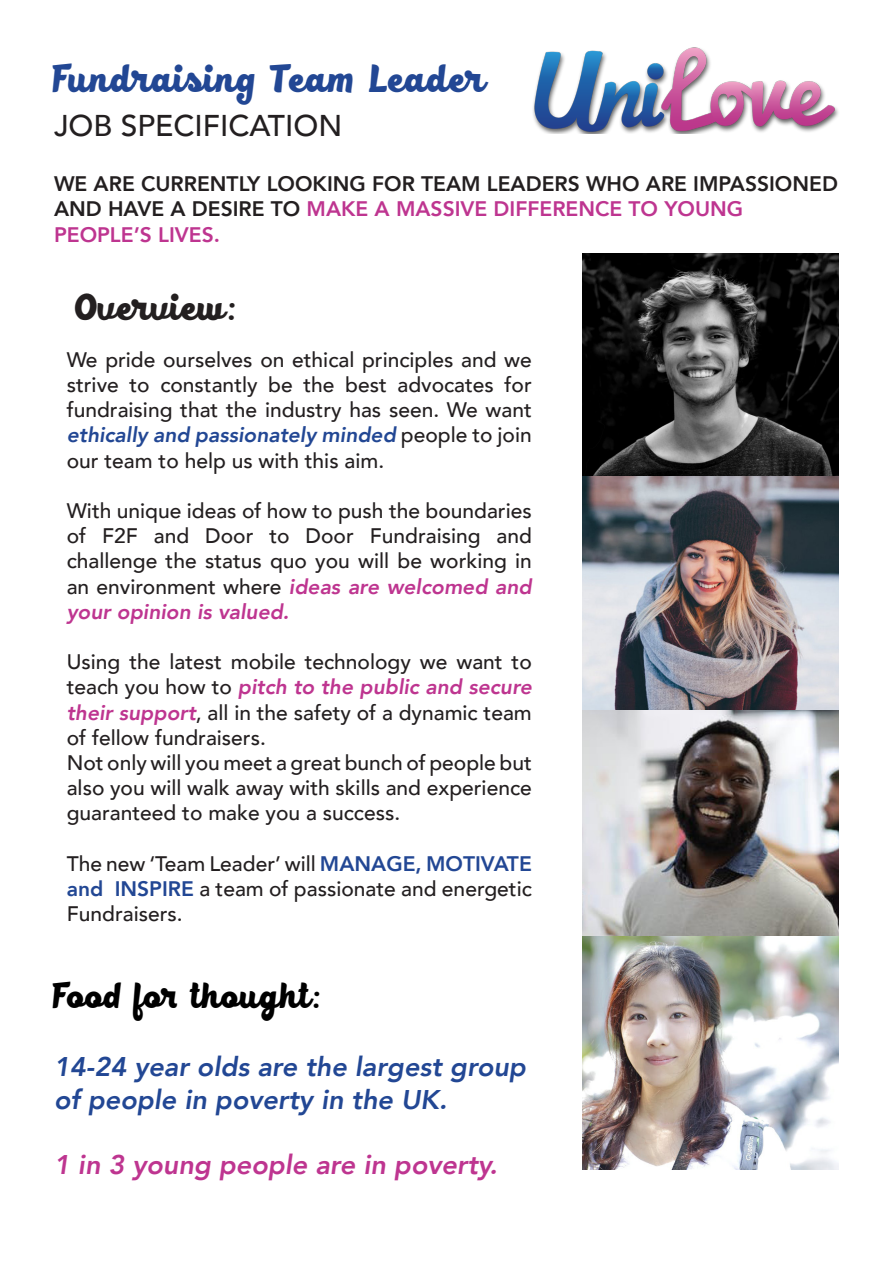
<style>
.page{position:relative;width:893px;height:1263px;background:#fff}
.page>*{position:absolute;margin:0;border:0;box-sizing:border-box;transform-origin:0 0}
.t1{font:39px "Black Fat";color:#224794}
.heading_job_spec{font:37.5px "Black Fat";color:#231f20}
.t2{font:36px "Black Fat";color:#000}
.t3{font:500 30px "Avenir";color:#231f20}
.t4{font:italic 800 27px/32.4px "Avenir";color:#224794}
.t5{font:italic 800 27px "Avenir";color:#be3590}
.Paragraph_Style_1{font:500 21px/25.2px "Avenir";color:#231f20;text-align:justify}
.t6{font:800 21px/25.2px "Avenir";color:#231f20}
.s1{color:#be3590}
.s2{font-weight:800;font-style:italic;color:#224794}
.s3{font-weight:800;font-style:italic;color:#be3590}
.s4{font-weight:800;color:#224794}
</style>
<div class="page">
<img style="left:533px;top:47px;width:306px;height:87px">
<img style="left:583px;top:253px;width:256px;height:457px">
<img style="left:583px;top:710px;width:256px;height:459px">
<p class="t1" style="left:54px;top:54px;width:433px">Fundraising Team Leader</p>
<p class="t3" style="left:54px;top:100px;width:290px">JOB SPECIFICATION</p>
<p class="t6" style="left:54px;top:171px;width:785px">WE ARE CURRENTLY LOOKING FOR TEAM LEADERS WHO ARE IMPASSIONED<br>AND HAVE A DESIRE TO <span class="s1">MAKE A MASSIVE DIFFERENCE TO YOUNG<br>PEOPLE’S LIVES.</span></p>
<p class="heading_job_spec" style="left:75px;top:284px;width:163px">Overview:</p>
<p class="Paragraph_Style_1" style="left:67px;top:346px;width:467px">We pride ourselves on ethical principles and we strive to constantly be the best advocates for fundraising that the industry has seen. We want <span class="s2">ethically and passionately minded</span> people to join our team to help us with this aim.</p>
<p class="Paragraph_Style_1" style="left:67px;top:497px;width:467px">With unique ideas of how to push the boundaries of F2F and Door to Door Fundraising and challenge the status quo you will be working in an environment where <span class="s3">ideas are welcomed and your opinion is valued.</span></p>
<p class="Paragraph_Style_1" style="left:67px;top:648px;width:467px">Using the latest mobile technology we want to teach you how to <span class="s3">pitch to the public and secure their support</span>, all in the safety of a dynamic team of fellow fundraisers.</p>
<p class="Paragraph_Style_1" style="left:67px;top:749px;width:467px">Not only will you meet a great bunch of people but also you will walk away with skills and experience guaranteed to make you a success.</p>
<p class="Paragraph_Style_1" style="left:67px;top:850px;width:467px">The new ‘Team Leader’ will <span class="s4">MANAGE, MOTIVATE and INSPIRE</span> a team of passionate and energetic Fundraisers.</p>
<p class="t2" style="left:54px;top:974px;width:269px">Food for thought:</p>
<p class="t4" style="left:54px;top:1051px;width:473px">14-24 year olds are the largest group of people in poverty in the UK.</p>
<p class="t5" style="left:54px;top:1148px;width:445px">1 in 3 young people are in poverty.</p>
</div>
